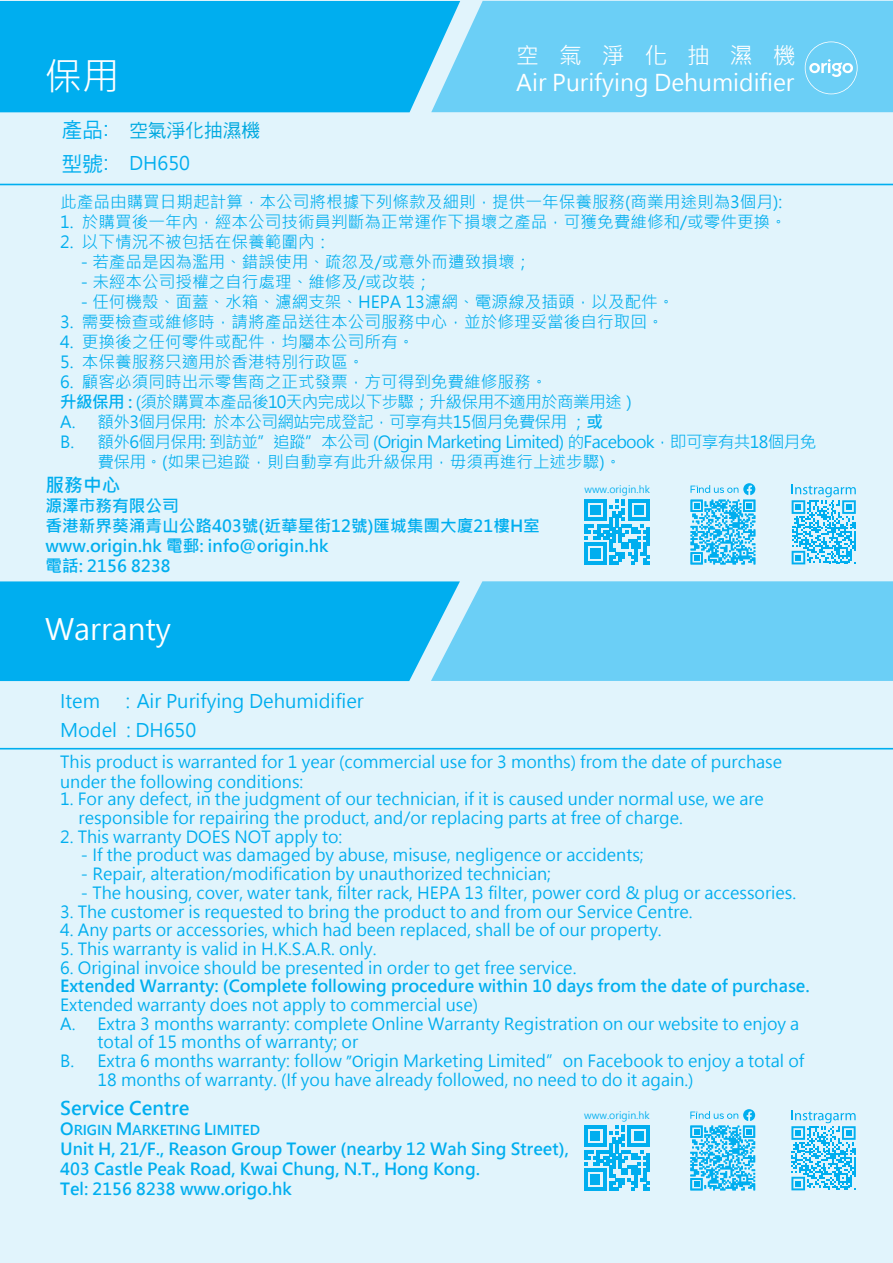
<style>
.page{position:relative;width:893px;height:1263px;background:#fff}
.page>*{position:absolute;margin:0;border:0;box-sizing:border-box;transform-origin:0 0}
.t1{font:37.35px "Microsoft Jheng Hei";color:#fff}
.t2{font:29.25px "Microsoft Jheng Hei";color:#fff}
.t3{font:22.8px/27.5px "Microsoft Jheng Hei";color:#fff}
.t4{font:18.75px/29.5px "Microsoft Jheng Hei";color:#00aeef}
.t5{font:700 18.75px "Microsoft Jheng Hei";color:#00aeef}
.t6{font:18.75px "DF Hei Md HK BF";color:#00a9e0}
.t7{font:16.65px/20px "Microsoft Jheng Hei";color:#00aeef}
.t8{font:700 16.65px/20px "Microsoft Jheng Hei";color:#00aeef}
.t9{font:16.65px "Microsoft Jheng Hei";letter-spacing:-.04em;color:#00aeef}
.t10{font:700 13.5px "Microsoft Jheng Hei";color:#00aeef}
.t11{font:9.75px "Microsoft Jheng Hei";color:#00aeef}
.s1{font-size:20.7px;color:#00aeef}
.s2{font-family:"Lucida Sans Unicode";font-size:20.7px;color:#00aeef}
.s3{font-family:"DF Hei Md HK BF";font-size:20.7px}
.s4{font-family:"Lucida Sans Unicode";font-size:20.7px}
.s5{font-weight:700}
.s6{font-family:"Myriad Pro"}
.s7{font-size:16.65px}
</style>
<div class="page">
<div style="left:0;top:1px;width:893px;height:1262px;background:#e1f4fc"></div>
<div style="left:0;top:1px;width:431px;height:111px;background:#00aeef"></div>
<div style="left:431px;top:1px;width:462px;height:111px;background:#6bcff6"></div>
<hr style="left:0;top:184px;width:893px;height:1px;background:#00aeef">
<hr style="left:0;top:748px;width:893px;height:1px;background:#00aeef">
<div style="left:0;top:581px;width:431px;height:100px;background:#00aeef"></div>
<svg style="left:431px;top:581px;width:462px;height:100px;background:#6dcff6"></svg>
<svg style="left:805px;top:42px;width:53px;height:52px;background:#7fd5f7"></svg>
<svg style="left:585px;top:499px;width:65px;height:65px"></svg>
<svg style="left:792px;top:484px;width:64px;height:80px"></svg>
<svg style="left:690px;top:483px;width:65px;height:81px"></svg>
<svg style="left:584px;top:1125px;width:66px;height:65px"></svg>
<svg style="left:791px;top:1110px;width:65px;height:80px"></svg>
<svg style="left:690px;top:1109px;width:65px;height:81px"></svg>
<h1 class="t1" style="left:44px;top:53px;width:76px">保用</h1>
<p class="t6" style="left:61px;top:121px;width:200px"><span class="s1">產品</span><span class="s2">:</span> 空氣淨化抽濕機</p>
<p class="t4" style="left:61px;top:148px;width:130px"><span class="s3">型號</span><span class="s4">:</span> DH650</p>
<h3 class="t3" style="left:516px;top:42px;width:281px">空 氣 淨 化 抽 濕 機<br>Air Purifying Dehumidifier</h3>
<p class="t7" style="left:60px;top:192px;width:724px">此產品由購買日期起計算，本公司將根據下列條款及細則，提供一年保養服務(商業用途則為3個月):</p>
<p class="t7" style="left:60px;top:212px;width:728px">1. 於購買後一年內，經本公司技術員判斷為正常運作下損壞之產品，可獲免費維修和/或零件更換。</p>
<p class="t7" style="left:60px;top:232px;width:273px">2. 以下情況不被包括在保養範圍內：</p>
<p class="t7" style="left:81px;top:252px;width:452px">- 若產品是因為濫用、錯誤使用、疏忽及/或意外而遭致損壞；</p>
<p class="t7" style="left:81px;top:272px;width:352px">- 未經本公司授權之自行處理、維修及/或改裝；</p>
<p class="t7" style="left:81px;top:292px;width:595px">- 任何機殼、面蓋、水箱、濾網支架、HEPA 13濾網、電源線及插頭，以及配件。</p>
<p class="t7" style="left:60px;top:312px;width:605px">3. 需要檢查或維修時，請將產品送往本公司服務中心，並於修理妥當後自行取回。</p>
<p class="t7" style="left:60px;top:332px;width:356px">4. 更換後之任何零件或配件，均屬本公司所有。</p>
<p class="t7" style="left:60px;top:352px;width:306px">5. 本保養服務只適用於香港特別行政區。</p>
<p class="t7" style="left:60px;top:372px;width:489px">6. 顧客必須同時出示零售商之正式發票，方可得到免費維修服務。</p>
<p class="t9" style="left:60px;top:391px;width:579px"><span class="s5">升級保用 :</span> (須於購買本產品後10天內完成以下步驟；升級保用不適用於商業用途）</p>
<p class="t9" style="left:60px;top:411px;width:544px">A. 額外3個月保用: 於本公司網站完成登記，可享有共15個月免費保用 ；<span class="s5">或</span></p>
<p class="t9" style="left:60px;top:431px;width:758px">B. 額外6個月保用: 到訪並”追蹤”本公司 (Origin Marketing Limited) 的Facebook，即可享有共18個月免</p>
<p class="t7" style="left:98px;top:452px;width:525px">費保用。(如果已追蹤，則自動享有此升級保用，毋須再進行上述步驟)。</p>
<p class="t5" style="left:46px;top:473px;width:76px">服務中心</p>
<p class="t8" style="left:46px;top:496px;width:496px">源澤市務有限公司<br>香港新界葵涌青山公路403號(近華星街12號)匯城集團大廈21樓H室www.origin.hk 電郵: info@origin.hk<br>電話: 2156 8238</p>
<h2 class="t2" style="left:45px;top:611px;width:127px">Warranty</h2>
<p class="t4" style="left:60px;top:686px;width:305px;text-indent:66px">: Air Purifying Dehumidifier<br>Model : DH650</p>
<p class="t4" style="left:60px;top:686px;width:41px">Item</p>
<p class="t11" style="left:584px;top:484px;width:67px">www.origin.hk</p>
<p class="t7" style="left:60px;top:752px;width:723px">This product is warranted for 1 year (commercial use for 3 months) from the date of purchase under the following conditions:</p>
<p class="t7" style="left:60px;top:789px;width:705px">1. For any defect, in the judgment of our technician, if it is caused under normal use, we are</p>
<p class="t7" style="left:60px;top:827px;width:284px">2. This warranty DOES NOT apply to:</p>
<p class="t7" style="left:81px;top:845px;width:564px">- If the product was damaged by abuse, misuse, negligence or accidents;</p>
<p class="t7" style="left:81px;top:864px;width:471px">- Repair, alteration/modification by unauthorized technician;</p>
<p class="t7" style="left:81px;top:883px;width:717px">- The housing, cover, water tank, filter rack, HEPA 13 filter, power cord &amp; plug or accessories.</p>
<p class="t7" style="left:60px;top:901px;width:634px">3. The customer is requested to bring the product to and from our Service Centre.</p>
<p class="t7" style="left:60px;top:920px;width:603px">4. Any parts or accessories, which had been replaced, shall be of our property.</p>
<p class="t7" style="left:60px;top:939px;width:318px">5. This warranty is valid in H.K.S.A.R. only.</p>
<p class="t7" style="left:60px;top:957px;width:518px">6. Original invoice should be presented in order to get free service.</p>
<p class="t8" style="left:60px;top:976px;width:751px">Extended Warranty: (Complete following procedure within 10 days from the date of purchase.</p>
<p class="t7" style="left:60px;top:995px;width:419px">Extended warranty does not apply to commercial use)</p>
<p class="t7" style="left:60px;top:1013px;width:741px">A. Extra 3 months warranty: complete Online Warranty Registration on our website to enjoy a</p>
<p class="t7" style="left:98px;top:1032px;width:262px">total of 15 months of warranty; or</p>
<p class="t7" style="left:60px;top:1051px;width:746px">B. Extra 6 months warranty: follow <span class="s6">”O</span>rigin Marketing Limited”on Facebook to enjoy a total of</p>
<p class="t7" style="left:98px;top:1070px;width:597px">18 months of warranty. (If you have already followed, no need to do it again.)</p>
<p class="t5" style="left:60px;top:1096px;width:131px">Service Centre</p>
<p class="t10" style="left:60px;top:1121px;width:201px"><span class="s7">O</span>RIGIN <span class="s7">M</span>ARKETING <span class="s7">L</span>IMITED</p>
<p class="t8" style="left:60px;top:1139px;width:510px">Unit H, 21/F., Reason Group Tower (nearby 12 Wah Sing Street),<br>403 Castle Peak Road, Kwai Chung, N.T., Hong Kong.<br>Tel: 2156 8238 www.origo.hk</p>
<p class="t7" style="left:79px;top:808px;width:606px">responsible for repairing the product, and/or replacing parts at free of charge.</p>
<p class="t11" style="left:584px;top:1109px;width:67px">www.origin.hk</p>
</div>
